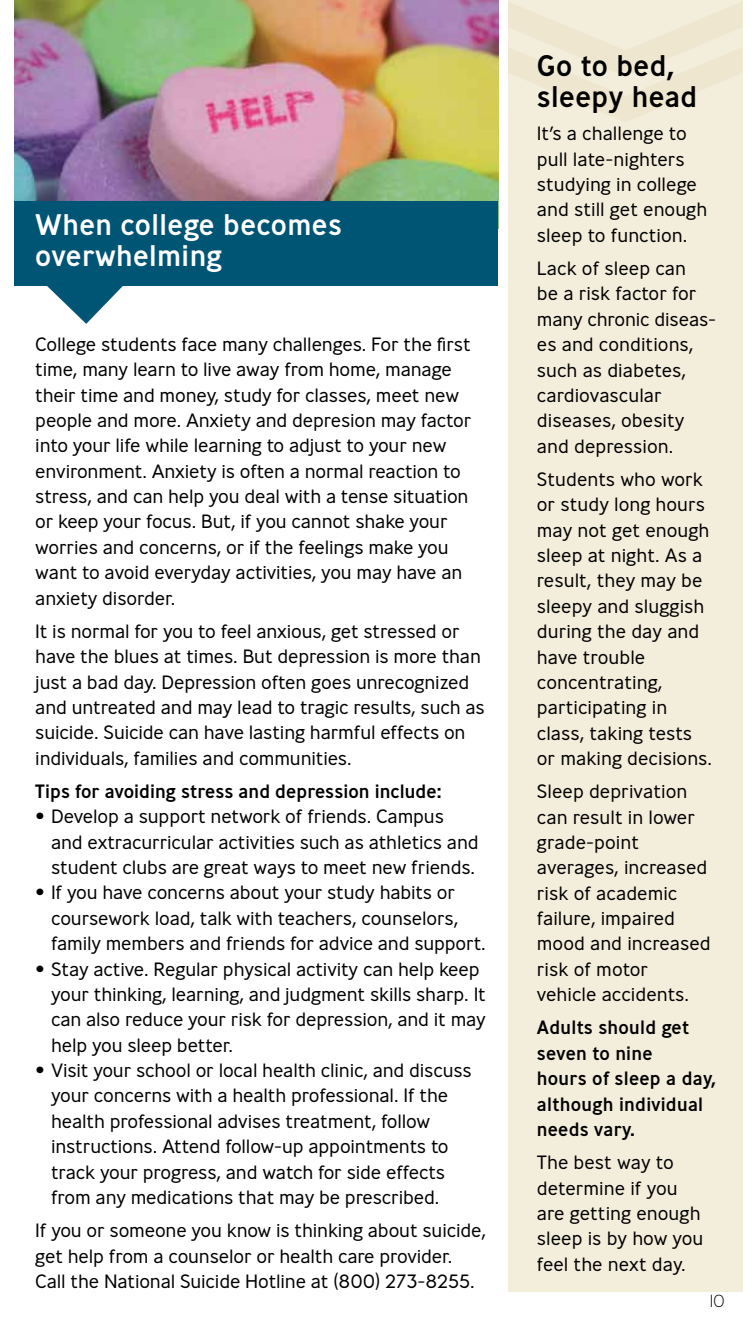
<style>
.page{position:relative;width:756px;height:1323px;background:#fff}
.page>*{position:absolute;margin:0;border:0;box-sizing:border-box;transform-origin:0 0}
.t1{font:500 29.75px/31.5px "Ministry";color:#fff}
.t2{font:500 29.75px/31.5px "Ministry";color:#000}
.t3{font:300 19.25px/25.4px "Ministry";letter-spacing:-.01em;color:#000}
.t4{font:500 19.25px/25.4px "Ministry";color:#000}
.t5{font:200 17.5px "Ministry";color:#000}
</style>
<div class="page">
<img style="left:14px;top:0;width:484px;height:202px">
<div style="left:14px;top:202px;width:484px;height:84px;background:#005474"></div>
<svg style="left:47px;top:286px;width:76px;height:38px"></svg>
<div style="left:508px;top:0;width:234px;height:1292px;background:#f3eddb"></div>
<svg style="left:508px;top:2px;width:234px;height:120px"></svg>
<h1 class="t1" style="left:35px;top:208px;width:308px">When college becomes overwhelming</h1>
<p class="t3" style="left:35px;top:331px;width:438px">College students face many challenges. For the first time, many learn to live away from home, manage their time and money, study for classes, meet new people and more. Anxiety and depresion may factor into your life while learning to adjust to your new environment. Anxiety is often a normal reaction to stress, and can help you deal with a tense situation or keep your focus. But, if you cannot shake your worries and concerns, or if the feelings make you want to avoid everyday activities, you may have an anxiety disorder.</p>
<p class="t3" style="left:35px;top:618px;width:451px">It is normal for you to feel anxious, get stressed or have the blues at times. But depression is more than just a bad day. Depression often goes unrecognized and untreated and may lead to tragic results, such as suicide. Suicide can have lasting harmful effects on individuals, families and communities.</p>
<p class="t4" style="left:35px;top:778px;width:408px">Tips for avoiding stress and depression include:</p>
<p class="t3" style="left:51px;top:804px;width:429px;text-indent:-16px">• Develop a support network of friends. Campus and extracurricular activities such as athletics and student clubs are great ways to meet new friends.</p>
<p class="t3" style="left:51px;top:880px;width:436px;text-indent:-16px">• If you have concerns about your study habits or coursework load, talk with teachers, counselors, family members and friends for advice and support.</p>
<p class="t3" style="left:51px;top:956px;width:436px;text-indent:-16px">• Stay active. Regular physical activity can help keep your thinking, learning, and judgment skills sharp. It can also reduce your risk for depression, and it may help you sleep better.</p>
<p class="t3" style="left:51px;top:1057px;width:422px;text-indent:-16px">• Visit your school or local health clinic, and discuss your concerns with a health professional. If the health professional advises treatment, follow instructions. Attend follow-up appointments to track your progress, and watch for side effects from any medications that may be prescribed.</p>
<p class="t3" style="left:35px;top:1217px;width:452px">If you or someone you know is thinking about suicide, get help from a counselor or health care provider.<br>Call the National Suicide Hotline at (800) 273-8255.</p>
<h1 class="t2" style="left:537px;top:49px;width:162px">Go to bed, sleepy head</h1>
<p class="t3" style="left:537px;top:121px;width:172px">It’s a challenge to pull late-nighters studying in college and still get enough sleep to function.</p>
<p class="t3" style="left:537px;top:255px;width:181px">Lack of sleep can<br>be a risk factor for many chronic diseas&shy;es and conditions, such as diabetes, cardiovascular diseases, obesity and depression.</p>
<p class="t3" style="left:537px;top:466px;width:177px">Students who work or study long hours may not get enough sleep at night. As a result, they may be sleepy and sluggish during the day and have trouble concentrating, participating in class, taking tests or making decisions.</p>
<p class="t3" style="left:537px;top:779px;width:175px">Sleep deprivation can result in lower grade-point averages, increased risk of academic failure, impaired mood and increased risk of motor vehicle accidents.</p>
<p class="t4" style="left:537px;top:1015px;width:181px">Adults should get seven to nine<br>hours of sleep a day, although individual needs vary.</p>
<p class="t3" style="left:537px;top:1150px;width:168px">The best way to determine if you are getting enough sleep is by how you feel the next day.</p>
<p class="t5" style="left:710px;top:1290px;width:17px">10</p>
</div>
